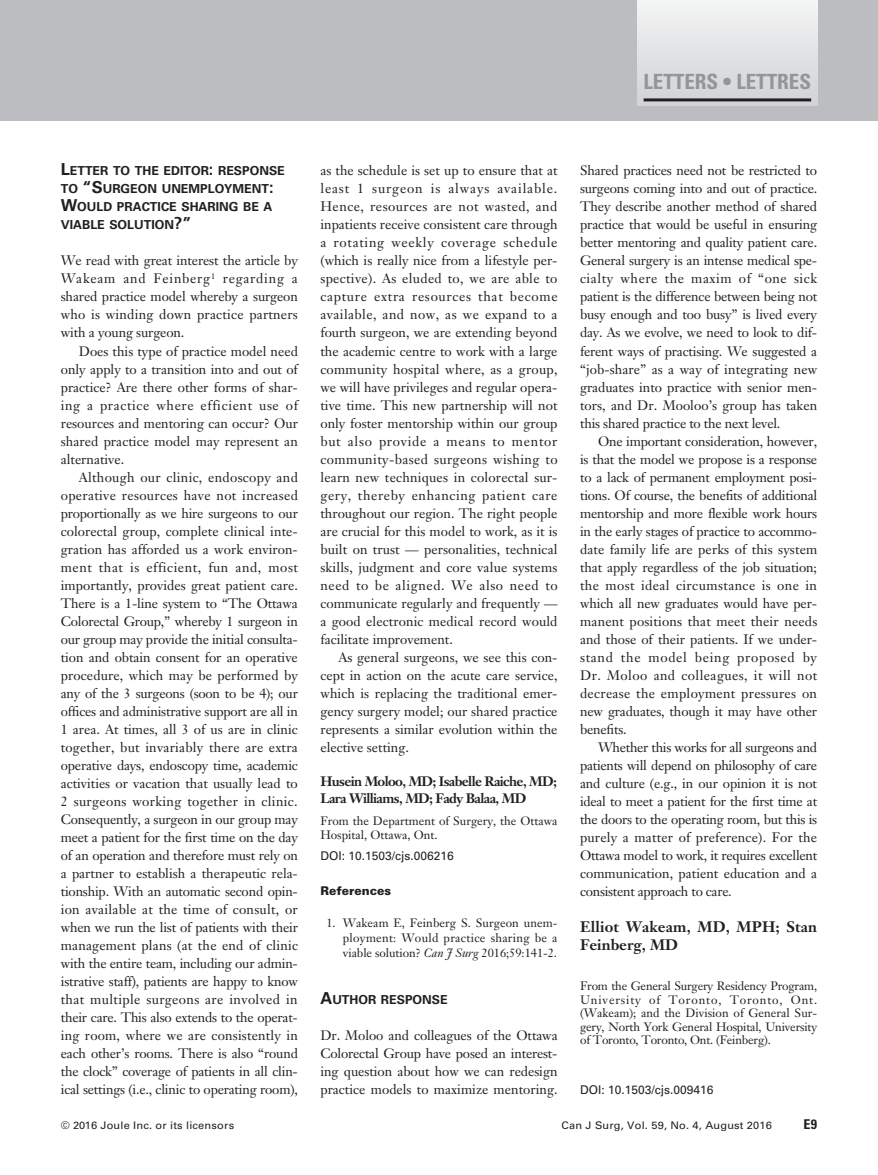
<style>
.page{position:relative;width:878px;height:1175px;background:#fff}
.page>*{position:absolute;margin:0;border:0;box-sizing:border-box;transform-origin:0 0}
.Article_type{font:700 condensed 21px "Univers LT Std";color:#939598}
.PJ{font:700 15px/18px "Janson Text LT Std";letter-spacing:.01em;color:#231f20}
.PJ-2{font:13.5px/18px "Janson Text LT Std";color:#231f20;text-align:justify}
.Contrib_small{font:700 13.5px/16.5px "Janson Text LT Std";letter-spacing:-.045em;color:#231f20}
.t1{font:700 condensed 13.5px "Univers LT Std";color:#231f20;scale:1.05 1}
.t2{font:700 12.3px/18px "Univers LT Std";color:#231f20}
.Aff{font:12px/13.5px "Janson Text LT Std";color:#231f20}
.Ref{font:12px/15px "Janson Text LT Std";letter-spacing:.02em;color:#231f20;text-align:justify}
.Article_id{font:12px "Univers LT Std";color:#231f20}
.Ref_head{font:900 12px "Univers LT Std";color:#231f20}
.t3{font:10.5px "Univers LT Std";letter-spacing:.015em;color:#231f20;scale:1.05 1}
.s1{font-size:16.5px}
.s2{font-style:italic}
</style>
<div class="page">
<div style="left:0;top:0;width:878px;height:120px;background:#bcbdc0"></div>
<div style="left:637px;top:0;width:180px;height:106px;background:linear-gradient(to bottom,#f4f5f6,#d0d1d4)"></div>
<hr style="left:643px;top:98px;width:168px;height:3px;background:#231f20">
<p class="Article_type" style="left:643px;top:69px;width:169px">LETTERS • LETTRES</p>
<h1 class="t2" style="left:61px;top:162px;width:225px"><span class="s1">L</span>ETTER TO THE EDITOR<span class="s1">:</span> RESPONSE<br>TO <span class="s1">“S</span>URGEON UNEMPLOYMENT<span class="s1">:<br>W</span>OULD PRACTICE SHARING BE A<br>VIABLE SOLUTION<span class="s1">?”</span></h1>
<p class="PJ-2" style="left:61px;top:252px;width:239px">We read with great interest the article by Wakeam and Feinberg<sup>1</sup> regarding a shared practice model whereby a surgeon who is winding down practice partners with a young surgeon.</p>
<p class="PJ-2" style="left:61px;top:342px;width:239px;text-indent:18px">Does this type of practice model need only apply to a transition into and out of practice? Are there other forms of shar&shy;ing a practice where efficient use of resources and mentoring can occur? Our shared practice model may represent an alternative.</p>
<p class="PJ-2" style="left:61px;top:468px;width:239px;text-indent:18px">Although our clinic, endoscopy and operative resources have not increased proportionally as we hire surgeons to our colorectal group, complete clinical inte&shy;gration has afforded us a work environ&shy;ment that is efficient, fun and, most importantly, provides great patient care.<br>There is a 1-line system to “The Ottawa Colorectal Group,” whereby 1 surgeon in our group may provide the initial consulta&shy;tion and obtain consent for an operative procedure, which may be performed by any of the 3 surgeons (soon to be 4); our offices and administrative support are all in 1 area. At times, all 3 of us are in clinic together, but invariably there are extra operative days, endoscopy time, academic activities or vacation that usually lead to 2 surgeons working together in clinic.<br>Consequently, a surgeon in our group may meet a patient for the first time on the day of an operation and therefore must rely on a partner to establish a therapeutic rela&shy;tionship. With an automatic second opin&shy;ion available at the time of consult, or when we run the list of patients with their management plans (at the end of clinic with the entire team, including our admin&shy;istrative staff), patients are happy to know that multiple surgeons are involved in their care. This also extends to the operat&shy;ing room, where we are consistently in each other’s rooms. There is also “round the clock” coverage of patients in all clin&shy;ical settings (i.e., clinic to operating room),</p>
<p class="PJ-2" style="left:320px;top:162px;width:239px">as the schedule is set up to ensure that at least 1 surgeon is always available.<br>Hence, resources are not wasted, and inpatients receive consistent care through a rotating weekly coverage schedule (which is really nice from a lifestyle per&shy;spective). As eluded to, we are able to capture extra resources that become available, and now, as we expand to a fourth surgeon, we are extending beyond the academic centre to work with a large community hospital where, as a group, we will have privileges and regular opera&shy;tive time. This new partnership will not only foster mentorship within our group but also provide a means to mentor community-based surgeons wishing to learn new techniques in colorectal sur&shy;gery, thereby enhancing patient care throughout our region. The right people are crucial for this model to work, as it is built on trust — personalities, technical skills, judgment and core value systems need to be aligned. We also need to communicate regularly and frequently — a good electronic medical record would facilitate improvement.</p>
<p class="PJ-2" style="left:320px;top:648px;width:239px;text-indent:18px">As general surgeons, we see this con&shy;cept in action on the acute care service, which is replacing the traditional emer&shy;gency surgery model; our shared practice represents a similar evolution within the elective setting.</p>
<p class="Contrib_small" style="left:320px;top:773px;width:238px">Husein Moloo, MD; Isabelle Raiche, MD;<br>Lara Williams, MD; Fady Balaa, MD</p>
<p class="Aff" style="left:320px;top:814px;width:238px">From the Department of Surgery, the Ottawa<br>Hospital, Ottawa, Ont.</p>
<p class="Article_id" style="left:320px;top:848px;width:135px">DOI: 10.1503/cjs.006216</p>
<p class="Ref_head" style="left:320px;top:883px;width:72px">References</p>
<p class="Ref" style="left:343px;top:914px;width:216px;text-indent:-17px">1. Wakeam E, Feinberg S. Surgeon unem&shy;ployment: Would practice sharing be a viable solution? <span class="s2">Can J Surg</span> 2016;59:141-2.</p>
<h1 class="t2" style="left:320px;top:990px;width:129px"><span class="s1">A</span>UTHOR RESPONSE</h1>
<p class="PJ-2" style="left:320px;top:1026px;width:239px">Dr. Moloo and colleagues of the Ottawa Colorectal Group have posed an interest&shy;ing question about how we can redesign practice models to maximize mentoring.</p>
<p class="PJ-2" style="left:580px;top:162px;width:239px">Shared practices need not be restricted to surgeons coming into and out of practice.<br>They describe another method of shared practice that would be useful in ensuring better mentoring and quality patient care.<br>General surgery is an intense medical spe&shy;cialty where the maxim of “one sick patient is the difference between being not busy enough and too busy” is lived every day. As we evolve, we need to look to dif&shy;ferent ways of practising. We suggested a “job-share” as a way of integrating new graduates into practice with senior men&shy;tors, and Dr. Mooloo’s group has taken this shared practice to the next level.</p>
<p class="PJ-2" style="left:580px;top:432px;width:239px;text-indent:18px">One important consideration, however, is that the model we propose is a response to a lack of permanent employment posi&shy;tions. Of course, the benefits of additional mentorship and more flexible work hours in the early stages of practice to accommo&shy;date family life are perks of this system that apply regardless of the job situation; the most ideal circumstance is one in which all new graduates would have per&shy;manent positions that meet their needs and those of their patients. If we under&shy;stand the model being proposed by Dr. Moloo and colleagues, it will not decrease the employment pressures on new graduates, though it may have other benefits.</p>
<p class="PJ-2" style="left:580px;top:738px;width:239px;text-indent:18px">Whether this works for all surgeons and patients will depend on philosophy of care and culture (e.g., in our opinion it is not ideal to meet a patient for the first time at the doors to the operating room, but this is purely a matter of preference). For the Ottawa model to work, it requires excellent communication, patient education and a consistent approach to care.</p>
<p class="PJ" style="left:580px;top:917px;width:238px">Elliot Wakeam, MD, MPH; Stan<br>Feinberg, MD</p>
<p class="Aff" style="left:580px;top:979px;width:239px;text-align:justify">From the General Surgery Residency Program, University of Toronto, Toronto, Ont. (Wakeam); and the Division of General Sur&shy;gery, North York General Hospital, University of Toronto, Toronto, Ont. (Feinberg).</p>
<p class="Article_id" style="left:580px;top:1082px;width:135px">DOI: 10.1503/cjs.009416</p>
<p class="t3" style="left:61px;top:1119px;width:167px">© 2016 Joule Inc. or its licensors</p>
<p class="t3" style="left:561px;top:1119px;width:202px">Can J Surg, Vol. 59, No. 4, August 2016</p>
<p class="t1" style="left:803px;top:1116px;width:14px">E9</p>
</div>
